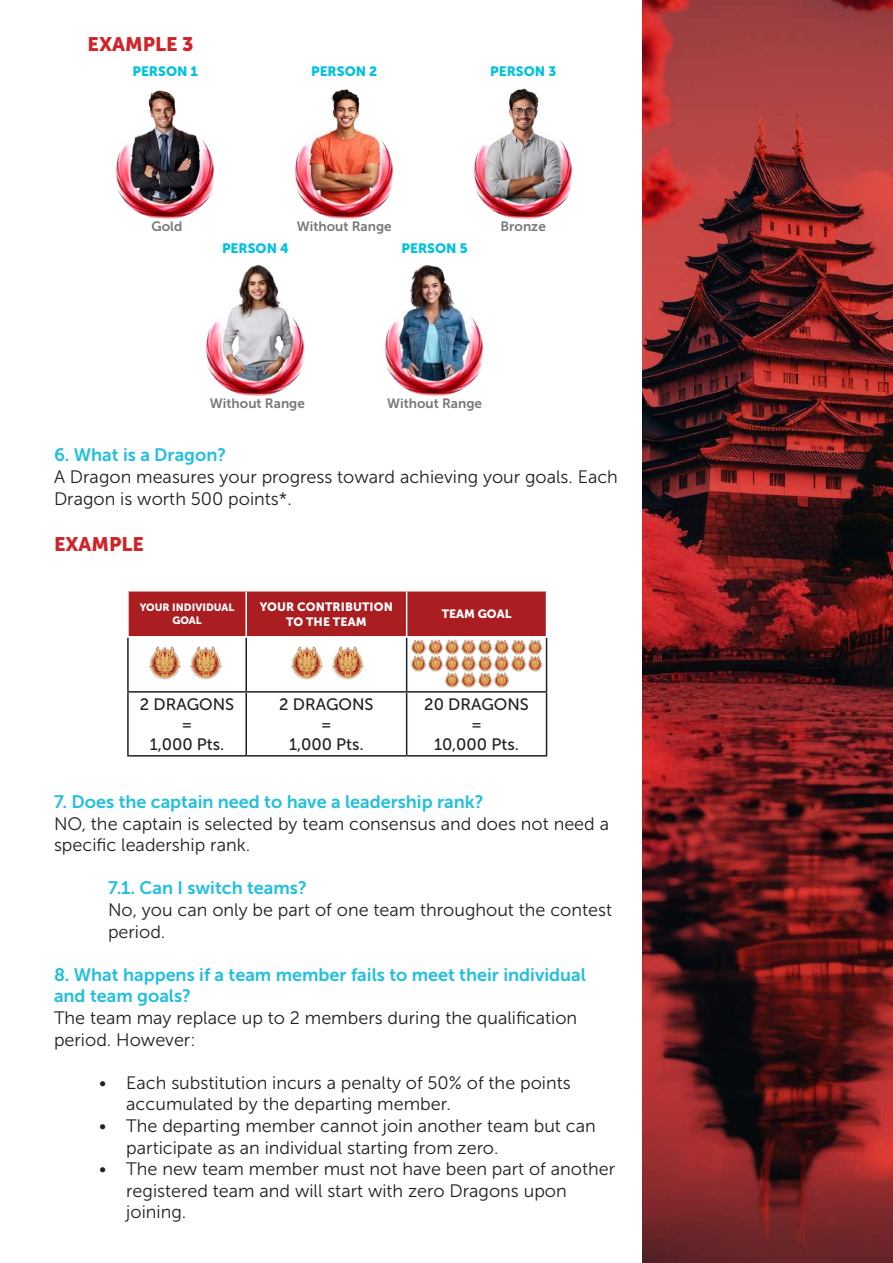
<style>
.page{position:relative;width:893px;height:1263px;background:#fff}
.page>*{position:absolute;margin:0;border:0;box-sizing:border-box;transform-origin:0 0}
.t1{font:19.5px "Museo Sans 900";color:#d1232a}
.t2{font:18px/21.6px "Museo Sans 300";color:#231f20}
.t3{font:18px/21.6px "Museo Sans 700";color:#22bfde}
.t4{font:16.5px/19.8px "Museo Sans 500";color:#231f20;text-align:center}
.t5{font:13.5px "Museo Sans 700";color:#777}
.t6{font:13.5px "Museo Sans 900";color:#00c1de}
.t7{font:12px/14.4px "Museo Sans 900";letter-spacing:.005em;color:#fff;text-align:center}
.t8{font:10.5px/12.6px "Museo Sans 900";color:#fff;text-align:center}
</style>
<div class="page">
<img style="left:642px;top:0;width:251px;height:1263px">
<div style="left:129px;top:591px;width:417px;height:45px;background:#aa1e21"></div>
<hr style="left:245px;top:637px;width:2px;height:54px;background:#231f20">
<hr style="left:406px;top:637px;width:1px;height:54px;background:#231f20">
<hr style="left:245px;top:693px;width:2px;height:62px;background:#231f20">
<hr style="left:406px;top:693px;width:1px;height:62px;background:#231f20">
<hr style="left:406px;top:591px;width:1px;height:45px;background:#fff">
<hr style="left:245px;top:591px;width:2px;height:45px;background:#fff">
<hr style="left:127px;top:637px;width:2px;height:54px;background:#231f20">
<hr style="left:546px;top:637px;width:1px;height:54px;background:#231f20">
<hr style="left:127px;top:691px;width:119px;height:2px;background:#231f20">
<hr style="left:127px;top:693px;width:2px;height:62px;background:#231f20">
<hr style="left:246px;top:691px;width:161px;height:2px;background:#231f20">
<hr style="left:407px;top:691px;width:140px;height:2px;background:#231f20">
<hr style="left:546px;top:693px;width:1px;height:62px;background:#231f20">
<hr style="left:127px;top:755px;width:119px;height:1px;background:#231f20">
<hr style="left:246px;top:755px;width:161px;height:1px;background:#231f20">
<hr style="left:407px;top:755px;width:140px;height:1px;background:#231f20">
<img style="left:149px;top:646px;width:32px;height:34px">
<img style="left:291px;top:646px;width:32px;height:34px">
<img style="left:411px;top:639px;width:32px;height:32px">
<img style="left:444px;top:639px;width:65px;height:49px">
<img style="left:511px;top:639px;width:32px;height:32px">
<img style="left:190px;top:646px;width:32px;height:34px">
<img style="left:332px;top:646px;width:32px;height:34px">
<img style="left:116px;top:90px;width:98px;height:128px">
<img style="left:295px;top:89px;width:98px;height:129px">
<img style="left:474px;top:88px;width:98px;height:130px">
<img style="left:207px;top:264px;width:97px;height:131px">
<img style="left:386px;top:265px;width:98px;height:130px">
<p class="t1" style="left:88px;top:33px;width:107px">EXAMPLE 3</p>
<p class="t6" style="left:132px;top:64px;width:67px">PERSON 1</p>
<p class="t6" style="left:311px;top:64px;width:68px">PERSON 2</p>
<p class="t6" style="left:490px;top:64px;width:68px">PERSON 3</p>
<p class="t5" style="left:152px;top:219px;width:32px">Gold</p>
<p class="t5" style="left:297px;top:219px;width:97px">Without Range</p>
<p class="t6" style="left:222px;top:241px;width:68px">PERSON 4</p>
<p class="t6" style="left:402px;top:241px;width:68px">PERSON 5</p>
<p class="t5" style="left:501px;top:219px;width:47px">Bronze</p>
<p class="t5" style="left:210px;top:396px;width:97px">Without Range</p>
<p class="t5" style="left:387px;top:396px;width:97px">Without Range</p>
<p class="t3" style="left:54px;top:444px;width:174px">6. What is a Dragon?</p>
<p class="t2" style="left:54px;top:466px;width:565px">A Dragon measures your progress toward achieving your goals. Each<br>Dragon is worth 500 points*.</p>
<p class="t1" style="left:54px;top:533px;width:91px">EXAMPLE</p>
<p class="t8" style="left:140px;top:601px;width:96px">YOUR INDIVIDUAL<br>GOAL</p>
<p class="t7" style="left:260px;top:600px;width:135px">YOUR CONTRIBUTION<br>TO THE TEAM</p>
<p class="t7" style="left:442px;top:607px;width:71px">TEAM GOAL</p>
<p class="t4" style="left:140px;top:695px;width:96px">2 DRAGONS =<br>1,000 Pts.</p>
<p class="t4" style="left:279px;top:695px;width:96px">2 DRAGONS =<br>1,000 Pts.</p>
<p class="t4" style="left:424px;top:695px;width:106px">20 DRAGONS =<br>10,000 Pts.</p>
<p class="t3" style="left:54px;top:791px;width:431px">7. Does the captain need to have a leadership rank?</p>
<p class="t2" style="left:54px;top:813px;width:557px">NO, the captain is selected by team consensus and does not need a specific leadership rank.</p>
<p class="t3" style="left:108px;top:877px;width:200px">7.1. Can I switch teams?</p>
<p class="t2" style="left:108px;top:899px;width:506px">No, you can only be part of one team throughout the contest period.</p>
<p class="t3" style="left:54px;top:964px;width:533px">8. What happens if a team member fails to meet their individual and team goals?</p>
<p class="t2" style="left:54px;top:1007px;width:525px">The team may replace up to 2 members during the qualification period. However:</p>
<p class="t2" style="left:126px;top:1072px;width:446px;text-indent:-27px">• Each substitution incurs a penalty of 50% of the points accumulated by the departing member.</p>
<p class="t2" style="left:126px;top:1115px;width:471px;text-indent:-27px">• The departing member cannot join another team but can participate as an individual starting from zero.</p>
<p class="t2" style="left:126px;top:1158px;width:490px;text-indent:-27px">• The new team member must not have been part of another registered team and will start with zero Dragons upon joining.</p>
</div>
